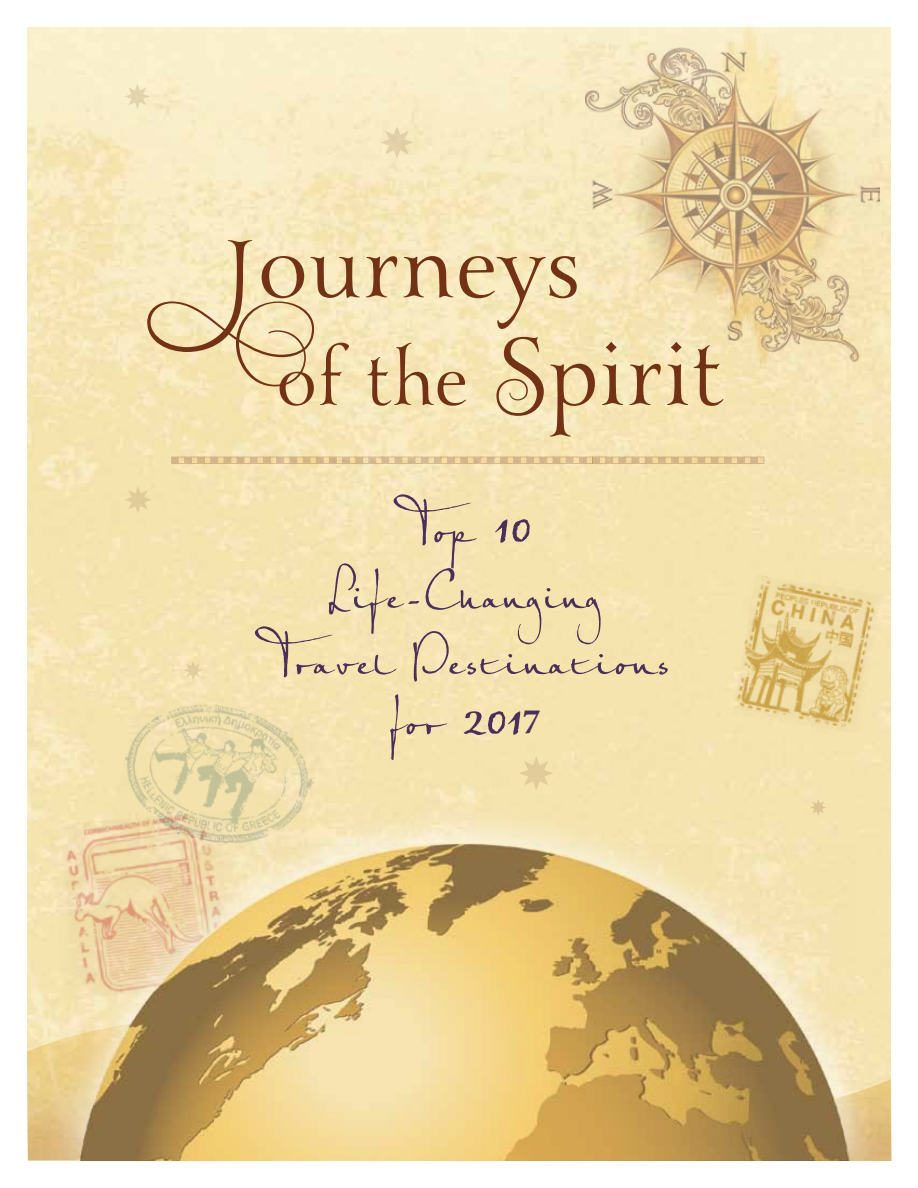
<style>
.page{position:relative;width:918px;height:1188px;background:#fff}
.page>*{position:absolute;margin:0;border:0;box-sizing:border-box;transform-origin:0 0}
.t1{font:89.7px "Yana R";letter-spacing:-.01em;color:#733215}
.t2{font:72.15px "Yana R";color:#733215}
.t3{font:67.5px/66px "Petras Script EF";color:#4a2f5a;text-align:center}
.t4{font:700 36px "Minion Pro";color:#4a2f5a}
.s1{font-family:"Yana R Swash Caps II"}
.s2{font-family:"Yana R Swash Caps I";font-size:89.7px}
.s3{font-size:89.7px}
.s4{font-size:105px}
</style>
<div class="page">
<svg style="left:27px;top:1017px;width:865px;height:144px;background:#e9cf94"></svg>
<svg style="left:124px;top:486px;width:28px;height:28px"></svg>
<svg style="left:810px;top:799px;width:16px;height:5px"></svg>
<img style="left:112px;top:688px;width:214px;height:116px">
<img style="left:733px;top:575px;width:149px;height:159px">
<img style="left:586px;top:25px;width:294px;height:342px">
<div style="left:172px;top:457px;width:6px;height:7px;background:#d1b584"></div>
<div style="left:178px;top:457px;width:7px;height:7px;background:#f7db9c"></div>
<div style="left:185px;top:457px;width:6px;height:7px;background:#d3b58a"></div>
<div style="left:191px;top:457px;width:7px;height:7px;background:#f4d79a"></div>
<div style="left:198px;top:457px;width:7px;height:7px;background:#d3b782"></div>
<div style="left:204px;top:457px;width:7px;height:7px;background:#f5d899"></div>
<div style="left:211px;top:457px;width:7px;height:7px;background:#d3b588"></div>
<svg style="left:218px;top:457px;width:6px;height:7px"></svg>
<div style="left:224px;top:457px;width:7px;height:7px;background:#d2b585"></div>
<svg style="left:231px;top:457px;width:6px;height:7px"></svg>
<div style="left:237px;top:457px;width:7px;height:7px;background:#d1b488"></div>
<div style="left:244px;top:457px;width:7px;height:7px;background:#fadda0"></div>
<div style="left:250px;top:457px;width:7px;height:7px;background:#d7b991"></div>
<div style="left:257px;top:457px;width:7px;height:7px;background:#f5d899"></div>
<div style="left:264px;top:457px;width:6px;height:7px;background:#d3b686"></div>
<div style="left:270px;top:457px;width:7px;height:7px;background:#f8db9f"></div>
<div style="left:277px;top:457px;width:7px;height:7px;background:#d8b995"></div>
<svg style="left:284px;top:457px;width:6px;height:7px"></svg>
<div style="left:290px;top:457px;width:7px;height:7px;background:#d2b587"></div>
<svg style="left:297px;top:457px;width:6px;height:7px"></svg>
<div style="left:303px;top:457px;width:7px;height:7px;background:#d3b782"></div>
<div style="left:310px;top:457px;width:7px;height:7px;background:#f3d891"></div>
<div style="left:316px;top:457px;width:7px;height:7px;background:#d1b585"></div>
<div style="left:323px;top:457px;width:7px;height:7px;background:#f7da9b"></div>
<div style="left:330px;top:457px;width:6px;height:7px;background:#d0b284"></div>
<div style="left:336px;top:457px;width:7px;height:7px;background:#f5d89c"></div>
<div style="left:343px;top:457px;width:6px;height:7px;background:#d3b589"></div>
<div style="left:349px;top:457px;width:7px;height:7px;background:#f5d89b"></div>
<div style="left:356px;top:457px;width:7px;height:7px;background:#d2b68a"></div>
<div style="left:362px;top:457px;width:7px;height:7px;background:#f3dfa6"></div>
<div style="left:369px;top:457px;width:7px;height:7px;background:#d4b991"></div>
<svg style="left:376px;top:457px;width:6px;height:7px"></svg>
<div style="left:382px;top:457px;width:7px;height:7px;background:#d7b991"></div>
<svg style="left:389px;top:457px;width:6px;height:7px"></svg>
<div style="left:395px;top:457px;width:7px;height:7px;background:#d5bc8f"></div>
<svg style="left:402px;top:457px;width:6px;height:7px"></svg>
<div style="left:408px;top:457px;width:7px;height:7px;background:#d1b88f"></div>
<svg style="left:415px;top:457px;width:6px;height:7px"></svg>
<div style="left:421px;top:457px;width:7px;height:7px;background:#d6bc92"></div>
<div style="left:428px;top:457px;width:7px;height:7px;background:#f5dda3"></div>
<div style="left:435px;top:457px;width:6px;height:7px;background:#d7bd92"></div>
<div style="left:441px;top:457px;width:7px;height:7px;background:#fadda0"></div>
<div style="left:448px;top:457px;width:6px;height:7px;background:#d7b98e"></div>
<div style="left:454px;top:457px;width:7px;height:7px;background:#f9dc9f"></div>
<div style="left:461px;top:457px;width:7px;height:7px;background:#d4b68a"></div>
<div style="left:467px;top:457px;width:7px;height:7px;background:#f4d79b"></div>
<div style="left:474px;top:457px;width:7px;height:7px;background:#d7b890"></div>
<svg style="left:481px;top:457px;width:6px;height:7px"></svg>
<div style="left:487px;top:457px;width:7px;height:7px;background:#d6b890"></div>
<div style="left:494px;top:457px;width:7px;height:7px;background:#f8dea7"></div>
<div style="left:501px;top:457px;width:6px;height:7px;background:#d5b58a"></div>
<div style="left:507px;top:457px;width:7px;height:7px;background:#f5d79b"></div>
<div style="left:514px;top:457px;width:6px;height:7px;background:#d3b58a"></div>
<div style="left:520px;top:457px;width:7px;height:7px;background:#f7da9d"></div>
<div style="left:527px;top:457px;width:7px;height:7px;background:#d5b78b"></div>
<div style="left:533px;top:457px;width:7px;height:7px;background:#f5d89c"></div>
<div style="left:540px;top:457px;width:7px;height:7px;background:#d3b58a"></div>
<svg style="left:547px;top:457px;width:6px;height:7px"></svg>
<div style="left:553px;top:457px;width:7px;height:7px;background:#d3b58a"></div>
<svg style="left:560px;top:457px;width:6px;height:7px"></svg>
<div style="left:566px;top:457px;width:7px;height:7px;background:#d9ba92"></div>
<div style="left:573px;top:457px;width:7px;height:7px;background:#fcdea4"></div>
<div style="left:580px;top:457px;width:6px;height:7px;background:#d4b58c"></div>
<div style="left:586px;top:457px;width:7px;height:7px;background:#f5d899"></div>
<div style="left:593px;top:457px;width:6px;height:7px;background:#d3b687"></div>
<div style="left:599px;top:457px;width:7px;height:7px;background:#f8db9e"></div>
<div style="left:606px;top:457px;width:7px;height:7px;background:#d8ba8f"></div>
<div style="left:612px;top:457px;width:7px;height:7px;background:#f8db9e"></div>
<div style="left:619px;top:457px;width:7px;height:7px;background:#d2b589"></div>
<svg style="left:626px;top:457px;width:6px;height:7px"></svg>
<div style="left:632px;top:457px;width:7px;height:7px;background:#d4b68a"></div>
<svg style="left:639px;top:457px;width:6px;height:7px"></svg>
<div style="left:645px;top:457px;width:7px;height:7px;background:#d3b587"></div>
<div style="left:652px;top:457px;width:7px;height:7px;background:#f5d997"></div>
<div style="left:659px;top:457px;width:6px;height:7px;background:#d5b887"></div>
<div style="left:665px;top:457px;width:7px;height:7px;background:#f7db99"></div>
<div style="left:672px;top:457px;width:6px;height:7px;background:#d1b584"></div>
<div style="left:678px;top:457px;width:7px;height:7px;background:#f5d997"></div>
<div style="left:685px;top:457px;width:7px;height:7px;background:#d3b686"></div>
<div style="left:691px;top:457px;width:7px;height:7px;background:#f4d896"></div>
<div style="left:698px;top:457px;width:7px;height:7px;background:#d3b686"></div>
<svg style="left:705px;top:457px;width:6px;height:7px"></svg>
<div style="left:711px;top:457px;width:7px;height:7px;background:#d3b686"></div>
<div style="left:718px;top:457px;width:7px;height:7px;background:#f5d997"></div>
<div style="left:724px;top:457px;width:7px;height:7px;background:#d5b887"></div>
<div style="left:731px;top:457px;width:7px;height:7px;background:#f7db9b"></div>
<div style="left:738px;top:457px;width:6px;height:7px;background:#d1b488"></div>
<div style="left:744px;top:457px;width:7px;height:7px;background:#f5d89c"></div>
<div style="left:751px;top:457px;width:6px;height:7px;background:#d3b58a"></div>
<div style="left:757px;top:457px;width:7px;height:7px;background:#f4d79b"></div>
<svg style="left:519px;top:756px;width:35px;height:34px"></svg>
<svg style="left:380px;top:126px;width:34px;height:33px"></svg>
<svg style="left:125px;top:84px;width:25px;height:25px"></svg>
<svg style="left:184px;top:661px;width:19px;height:19px"></svg>
<svg style="left:45px;top:804px;width:839px;height:358px;background:#f1deac"></svg>
<img style="left:68px;top:843px;width:789px;height:317px">
<h1 class="t1" style="left:222px;top:208px;width:360px"><span class="s1">J</span>ourneys</h1>
<p class="t2" style="left:276px;top:333px;width:449px">of the <span class="s2">S</span><span class="s3">pirit</span></p>
<p class="t3" style="left:262px;top:485px;width:410px">Top <span class="s4">10<br></span>Life-Changing<br>Travel Destinations</p>
<p class="t3" style="left:390px;top:677px;width:137px">for <span class="s4">201</span></p>
<p class="t4" style="left:523px;top:697px;width:19px">7</p>
</div>
